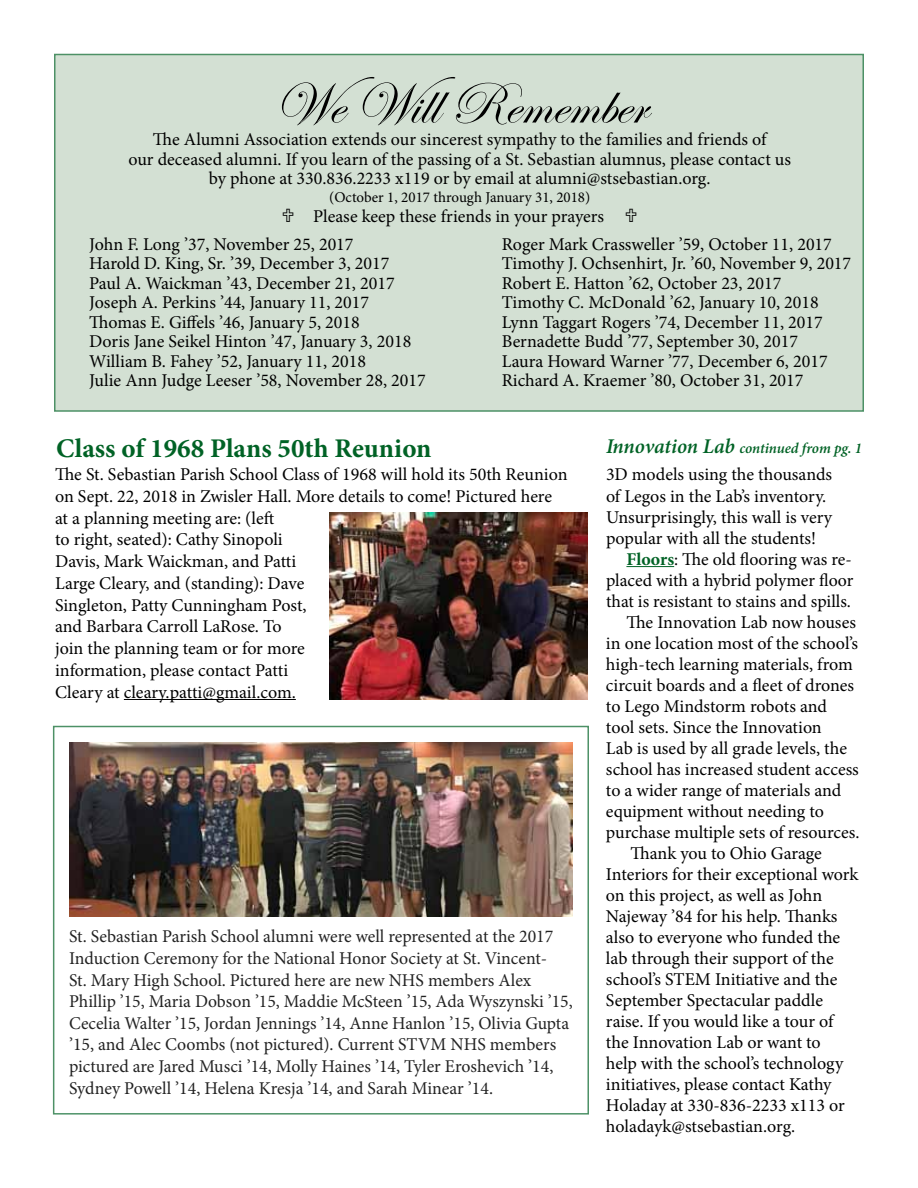
<style>
.page{position:relative;width:918px;height:1188px;background:#fff}
.page>*{position:absolute;margin:0;border:0;box-sizing:border-box;transform-origin:0 0}
.t1{font:60px "Edwardian Script ITC";color:#000}
.t2{font:700 27px "Minion Pro";color:#006225}
.t3{font:18px/19.5px "Minion Pro";color:#000}
.t4{font:18px/21.6px "Minion Pro";color:#222}
.t5{font:15px "Minion Pro";color:#000}
.t6{font:italic 600 15px "Minion Pro";letter-spacing:-.005em;color:#006225}
.s1{font-size:21px}
.s2{font-weight:700;color:#006225}
</style>
<div class="page">
<div style="left:54px;top:54px;width:810px;height:358px;background:#d3e0d3"></div>
<hr style="left:626px;top:566px;width:48px;height:1px;background:#006225">
<hr style="left:124px;top:699px;width:172px;height:1px;background:#000">
<img style="left:330px;top:512px;width:258px;height:188px">
<img style="left:69px;top:742px;width:503px;height:175px">
<h1 class="t1" style="left:273px;top:71px;width:375px">We Will Remember</h1>
<p class="t3" style="left:128px;top:130px;width:664px;text-align:center">The Alumni Association extends our sincerest sympathy to the families and friends of<br>our deceased alumni. If you learn of the passing of a St. Sebastian alumnus, please contact us by phone at 330.836.2233 x119 or by email at alumni@stsebastian.org.</p>
<p class="t5" style="left:329px;top:187px;width:263px">(October 1, 2017 through January 31, 2018)</p>
<p class="t3" style="left:89px;top:234px;width:338px">John F. Long ’37, November 25, 2017<br>Harold D. King, Sr. ’39, December 3, 2017<br>Paul A. Waickman ’43, December 21, 2017<br>Joseph A. Perkins ’44, January 11, 2017<br>Thomas E. Giffels ’46, January 5, 2018<br>Doris Jane Seikel Hinton ’47, January 3, 2018<br>William B. Fahey ’52, January 11, 2018<br>Julie Ann Judge Leeser ’58, November 28, 2017</p>
<p class="t3" style="left:502px;top:203px;width:332px;line-height:27.2px;text-indent:-189px">Please keep these friends in your prayers<br>Roger Mark Crassweller ’59, October 11, 2017</p>
<p class="t3" style="left:502px;top:254px;width:351px">Timothy J. Ochsenhirt, Jr. ’60, November 9, 2017<br>Robert E. Hatton ’62, October 23, 2017<br>Timothy C. McDonald ’62, January 10, 2018<br>Lynn Taggart Rogers ’74, December 11, 2017<br>Bernadette Budd ’77, September 30, 2017<br>Laura Howard Warner ’77, December 6, 2017<br>Richard A. Kraemer ’80, October 31, 2017</p>
<h2 class="t2" style="left:56px;top:429px;width:377px">Class of 1968 Plans 50th Reunion</h2>
<p class="t3" style="left:55px;top:464px;width:514px;line-height:21.8px">The St. Sebastian Parish School Class of 1968 will hold its 50th Reunion on Sept. 22, 2018 in Zwisler Hall. More details to come! Pictured here at a planning meeting are: (left<br>to right, seated): Cathy Sinopoli<br>Davis, Mark Waickman, and Patti<br>Large Cleary, and (standing): Dave<br>Singleton, Patty Cunningham Post,<br>and Barbara Carroll LaRose. To<br>join the planning team or for more<br>information, please contact Patti<br>Cleary at cleary.patti@gmail.com.</p>
<p class="t4" style="left:69px;top:926px;width:505px">St. Sebastian Parish School alumni were well represented at the 2017<br>Induction Ceremony for the National Honor Society at St. Vincent-<br>St. Mary High School. Pictured here are new NHS members Alex Phillip ’15, Maria Dobson ’15, Maddie McSteen ’15, Ada Wyszynski ’15, Cecelia Walter ’15, Jordan Jennings ’14, Anne Hanlon ’15, Olivia Gupta ’15, and Alec Coombs (not pictured). Current STVM NHS members pictured are Jared Musci ’14, Molly Haines ’14, Tyler Eroshevich ’14, Sydney Powell ’14, Helena Kresja ’14, and Sarah Minear ’14.</p>
<p class="t6" style="left:606px;top:437px;width:258px"><span class="s1">Innovation Lab</span> continued from pg. 1</p>
<p class="t3" style="left:606px;top:465px;width:228px">3D models using the thousands</p>
<p class="t3" style="left:606px;top:486px;width:222px">of Legos in the Lab’s inventory.</p>
<p class="t3" style="left:606px;top:507px;width:228px">Unsurprisingly, this wall is very</p>
<p class="t3" style="left:606px;top:528px;width:212px">popular with all the students!</p>
<p class="t3" style="left:626px;top:549px;width:227px"><span class="s2">Floors</span>: The old flooring was re-</p>
<p class="t3" style="left:606px;top:570px;width:249px">placed with a hybrid polymer floor</p>
<p class="t3" style="left:606px;top:591px;width:247px">that is resistant to stains and spills.</p>
<p class="t3" style="left:626px;top:612px;width:231px">The Innovation Lab now houses</p>
<p class="t3" style="left:606px;top:633px;width:254px">in one location most of the school’s</p>
<p class="t3" style="left:606px;top:654px;width:248px">high-tech learning materials, from</p>
<p class="t3" style="left:606px;top:675px;width:250px">circuit boards and a fleet of drones</p>
<p class="t3" style="left:606px;top:696px;width:223px">to Lego Mindstorm robots and</p>
<p class="t3" style="left:606px;top:717px;width:217px">tool sets. Since the Innovation</p>
<p class="t3" style="left:606px;top:738px;width:243px">Lab is used by all grade levels, the</p>
<p class="t3" style="left:606px;top:759px;width:254px">school has increased student access</p>
<p class="t3" style="left:606px;top:780px;width:237px">to a wider range of materials and</p>
<p class="t3" style="left:606px;top:801px;width:219px">equipment without needing to</p>
<p class="t3" style="left:606px;top:822px;width:255px">purchase multiple sets of resources.</p>
<p class="t3" style="left:631px;top:843px;width:193px">Thank you to Ohio Garage</p>
<p class="t3" style="left:606px;top:864px;width:254px">Interiors for their exceptional work</p>
<p class="t3" style="left:606px;top:885px;width:218px">on this project, as well as John</p>
<p class="t3" style="left:606px;top:906px;width:233px">Najeway ’84 for his help. Thanks</p>
<p class="t3" style="left:606px;top:927px;width:236px">also to everyone who funded the</p>
<p class="t3" style="left:606px;top:948px;width:229px">lab through their support of the</p>
<p class="t3" style="left:606px;top:969px;width:233px">school’s STEM Initiative and the</p>
<p class="t3" style="left:606px;top:990px;width:219px">September Spectacular paddle</p>
<p class="t3" style="left:606px;top:1011px;width:229px">raise. If you would like a tour of</p>
<p class="t3" style="left:606px;top:1032px;width:216px">the Innovation Lab or want to</p>
<p class="t3" style="left:606px;top:1054px;width:239px">help with the school’s technology</p>
<p class="t3" style="left:606px;top:1075px;width:227px">initiatives, please contact Kathy</p>
<p class="t3" style="left:606px;top:1096px;width:240px">Holaday at 330-836-2233 x113 or</p>
<p class="t3" style="left:606px;top:1117px;width:191px">holadayk@stsebastian.org.</p>
</div>
